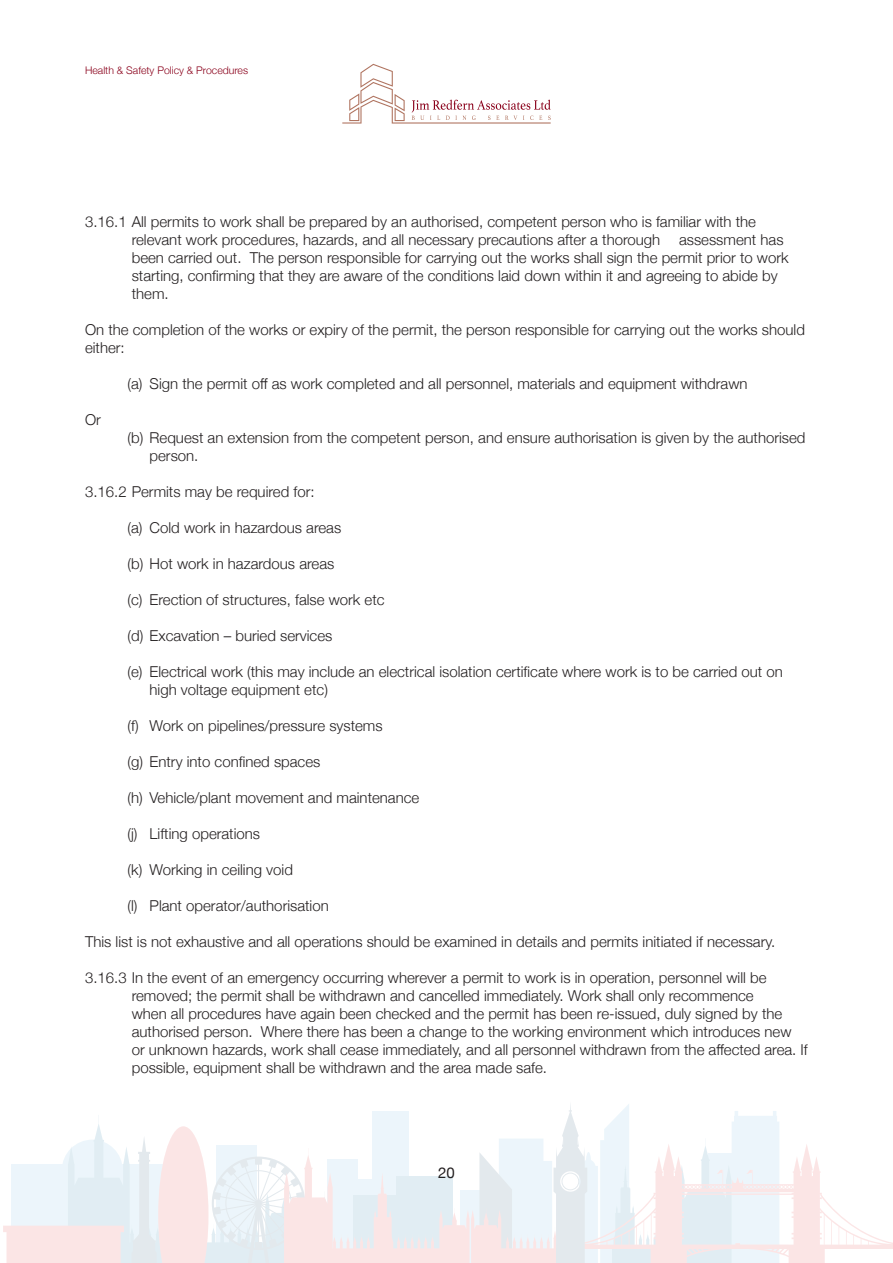
<style>
.page{position:relative;width:893px;height:1263px;background:#fff}
.page>*{position:absolute;margin:0;border:0;box-sizing:border-box;transform-origin:0 0}
.t1{font:300 15px/18px "Helvetica Neue";color:#231f20}
.t2{font:15px "Helvetica Neue";color:#231f20}
.t3{font:300 10.5px "Helvetica Neue";color:#8a011b}
</style>
<div class="page">
<svg style="left:3px;top:1104px;width:890px;height:159px"></svg>
<svg style="left:342px;top:64px;width:209px;height:60px"></svg>
<p class="t3" style="left:85px;top:62px;width:165px">Health &amp; Safety Policy &amp; Procedures</p>
<p class="t1" style="left:132px;top:212px;width:626px;text-indent:-47px">3.16.1 All permits to work shall be prepared by an authorised, competent person who is familiar with the relevant work procedures, hazards, and all necessary precautions after a thorough</p>
<p class="t1" style="left:132px;top:230px;width:658px;text-indent:547px">assessment has been carried out. The person responsible for carrying out the works shall sign the permit prior to work starting, confirming that they are aware of the conditions laid down within it and agreeing to abide by them.</p>
<p class="t1" style="left:85px;top:320px;width:721px">On the completion of the works or expiry of the permit, the person responsible for carrying out the works should either:</p>
<p class="t1" style="left:128px;top:374px;width:621px">(a) Sign the permit off as work completed and all personnel, materials and equipment withdrawn</p>
<p class="t1" style="left:85px;top:410px;width:17px">Or</p>
<p class="t1" style="left:150px;top:428px;width:657px;text-indent:-22px">(b) Request an extension from the competent person, and ensure authorisation is given by the authorised person.</p>
<p class="t1" style="left:85px;top:482px;width:231px">3.16.2 Permits may be required for:</p>
<p class="t1" style="left:128px;top:518px;width:215px">(a) Cold work in hazardous areas</p>
<p class="t1" style="left:128px;top:554px;width:208px">(b) Hot work in hazardous areas</p>
<p class="t1" style="left:128px;top:590px;width:259px">(c) Erection of structures, false work etc</p>
<p class="t1" style="left:128px;top:626px;width:206px">(d) Excavation – buried services</p>
<p class="t1" style="left:150px;top:662px;width:635px;text-indent:-22px">(e) Electrical work (this may include an electrical isolation certificate where work is to be carried out on high voltage equipment etc)</p>
<p class="t1" style="left:128px;top:716px;width:257px">(f) Work on pipelines/pressure systems</p>
<p class="t1" style="left:128px;top:752px;width:194px">(g) Entry into confined spaces</p>
<p class="t1" style="left:128px;top:788px;width:293px">(h) Vehicle/plant movement and maintenance</p>
<p class="t1" style="left:128px;top:824px;width:134px">(j) Lifting operations</p>
<p class="t1" style="left:128px;top:860px;width:167px">(k) Working in ceiling void</p>
<p class="t1" style="left:128px;top:896px;width:203px">(l) Plant operator/authorisation</p>
<p class="t1" style="left:85px;top:932px;width:692px">This list is not exhaustive and all operations should be examined in details and permits initiated if necessary.</p>
<p class="t1" style="left:132px;top:968px;width:678px;text-indent:-47px">3.16.3 In the event of an emergency occurring wherever a permit to work is in operation, personnel will be removed; the permit shall be withdrawn and cancelled immediately. Work shall only recommence<br>when all procedures have again been checked and the permit has been re-issued, duly signed by the authorised person. Where there has been a change to the working environment which introduces new or unknown hazards, work shall cease immediately, and all personnel withdrawn from the affected area. If possible, equipment shall be withdrawn and the area made safe.</p>
<p class="t2" style="left:438px;top:1162px;width:18px">20</p>
</div>
